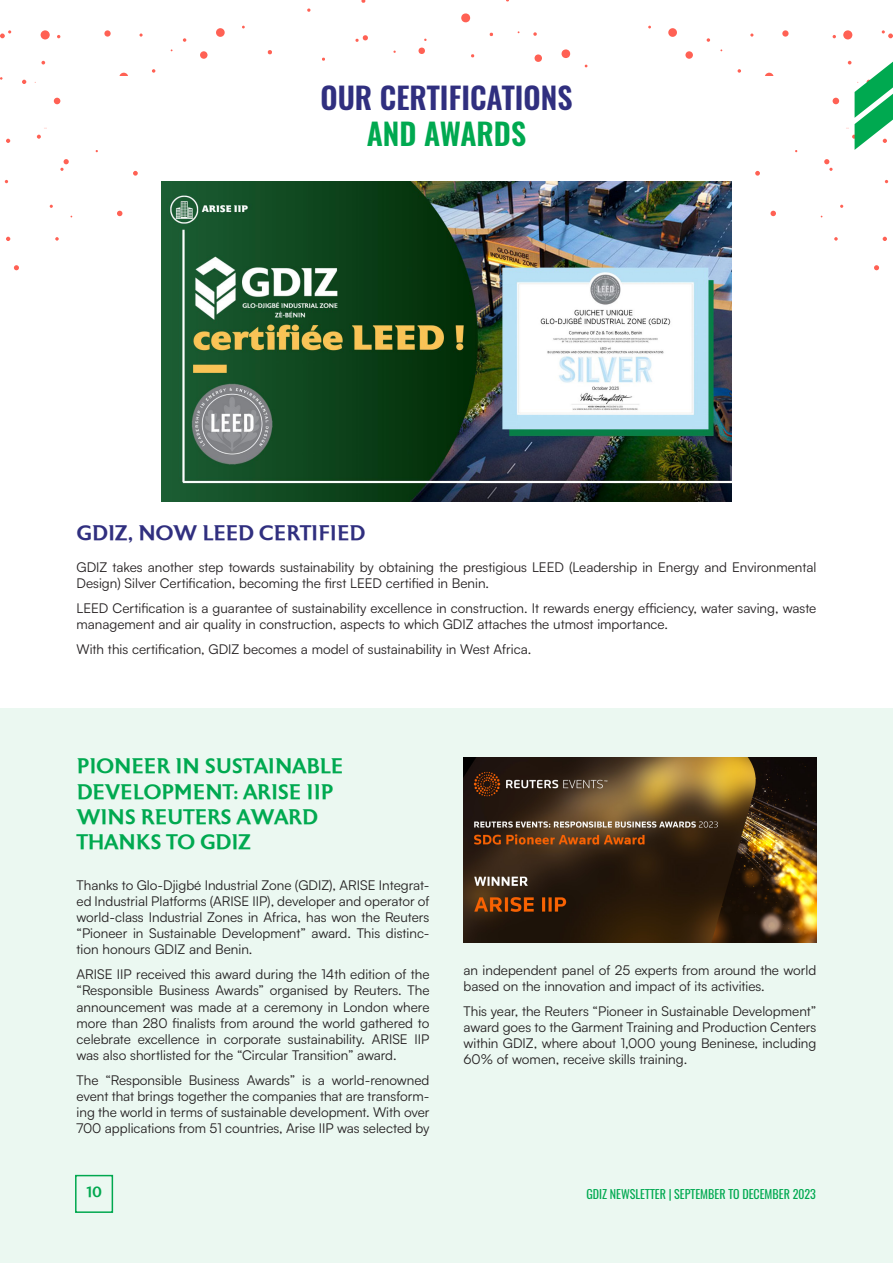
<style>
.page{position:relative;width:893px;height:1263px;background:#fff}
.page>*{position:absolute;margin:0;border:0;box-sizing:border-box;transform-origin:0 0}
.t1{font:600 30px "Oswald";color:#302f7f}
.t2{font:600 30px "Oswald";color:#00a950}
.t3{font:500 21px/25.2px "Astoria";color:#00a950}
.t4{font:500 21px "Astoria";color:#302f7f}
.t5{font:500 15px "Astoria";color:#00a84f}
.t6{font:13.5px/16.2px "Satoshi";color:#231f20;text-align:justify}
.t7{font:12px "Oswald";color:#00a950}
</style>
<div class="page">
<div style="left:0;top:708px;width:893px;height:555px;background:#ebf8f1"></div>
<div style="left:41px;top:30px;width:9px;height:9px;background:#ff6154;border-radius:50%"></div>
<svg style="left:41px;top:61px;width:4px;height:4px"></svg>
<svg style="left:22px;top:80px;width:4px;height:4px"></svg>
<svg style="left:104px;top:30px;width:7px;height:7px"></svg>
<svg style="left:139px;top:33px;width:4px;height:4px"></svg>
<svg style="left:119px;top:73px;width:9px;height:9px"></svg>
<svg style="left:183px;top:38px;width:3px;height:4px"></svg>
<div style="left:216px;top:28px;width:9px;height:9px;background:#ff6154;border-radius:50%"></div>
<div style="left:200px;top:51px;width:7px;height:8px;background:#ff6154;border-radius:50%"></div>
<svg style="left:152px;top:69px;width:3px;height:4px"></svg>
<svg style="left:54px;top:98px;width:6px;height:6px"></svg>
<svg style="left:6px;top:139px;width:4px;height:4px"></svg>
<svg style="left:0;top:30px;width:11px;height:8px"></svg>
<svg style="left:14px;top:265px;width:5px;height:5px"></svg>
<svg style="left:55px;top:237px;width:4px;height:4px"></svg>
<svg style="left:133px;top:171px;width:5px;height:5px"></svg>
<svg style="left:60px;top:159px;width:9px;height:12px"></svg>
<svg style="left:37px;top:135px;width:4px;height:4px"></svg>
<svg style="left:6px;top:237px;width:4px;height:4px"></svg>
<svg style="left:117px;top:211px;width:5px;height:5px"></svg>
<svg style="left:461px;top:13px;width:10px;height:10px"></svg>
<svg style="left:533px;top:32px;width:4px;height:4px"></svg>
<svg style="left:561px;top:49px;width:10px;height:9px"></svg>
<svg style="left:534px;top:54px;width:8px;height:8px"></svg>
<svg style="left:489px;top:32px;width:4px;height:4px"></svg>
<svg style="left:418px;top:47px;width:7px;height:7px"></svg>
<svg style="left:307px;top:8px;width:4px;height:4px"></svg>
<svg style="left:355px;top:35px;width:13px;height:7px"></svg>
<svg style="left:361px;top:0;width:5px;height:3px"></svg>
<svg style="left:267px;top:50px;width:5px;height:5px"></svg>
<svg style="left:322px;top:57px;width:3px;height:4px"></svg>
<svg style="left:471px;top:54px;width:3px;height:4px"></svg>
<div style="left:843px;top:30px;width:9px;height:9px;background:#ff6154;border-radius:50%"></div>
<svg style="left:782px;top:30px;width:7px;height:7px"></svg>
<svg style="left:765px;top:73px;width:9px;height:9px"></svg>
<svg style="left:707px;top:38px;width:3px;height:4px"></svg>
<div style="left:668px;top:28px;width:9px;height:9px;background:#ff6154;border-radius:50%"></div>
<div style="left:685px;top:51px;width:8px;height:8px;background:#ff6154;border-radius:50%"></div>
<svg style="left:738px;top:69px;width:3px;height:4px"></svg>
<svg style="left:833px;top:98px;width:6px;height:6px"></svg>
<svg style="left:882px;top:30px;width:11px;height:8px"></svg>
<svg style="left:874px;top:265px;width:5px;height:5px"></svg>
<svg style="left:834px;top:237px;width:4px;height:4px"></svg>
<svg style="left:755px;top:171px;width:5px;height:5px"></svg>
<svg style="left:824px;top:159px;width:9px;height:12px"></svg>
<svg style="left:883px;top:237px;width:4px;height:4px"></svg>
<svg style="left:770px;top:211px;width:6px;height:5px"></svg>
<div style="left:75px;top:1175px;width:38px;height:38px;border:2px solid #00a84f"></div>
<div style="left:77px;top:77px;width:739px;height:73px;background:#fff"></div>
<svg style="left:848px;top:61px;width:45px;height:89px"></svg>
<img style="left:162px;top:181px;width:569px;height:320px">
<img style="left:463px;top:758px;width:353px;height:184px">
<p class="t1" style="left:320px;top:76px;width:254px">OUR CERTIFICATIONS</p>
<p class="t2" style="left:367px;top:112px;width:161px">AND AWARDS</p>
<p class="t4" style="left:77px;top:521px;width:290px">GDIZ, NOW LEED CERTIFIED</p>
<p class="t6" style="left:77px;top:558px;width:741px">GDIZ takes another step towards sustainability by obtaining the prestigious LEED (Leadership in Energy and Environmental<br>Design) Silver Certification, becoming the first LEED certified in Benin.</p>
<p class="t6" style="left:77px;top:599px;width:741px">LEED Certification is a guarantee of sustainability excellence in construction. It rewards energy efficiency, water saving, waste management and air quality in construction, aspects to which GDIZ attaches the utmost importance.</p>
<p class="t6" style="left:77px;top:640px;width:456px">With this certification, GDIZ becomes a model of sustainability in West Africa.</p>
<p class="t3" style="left:77px;top:754px;width:268px">PIONEER IN SUSTAINABLE<br>DEVELOPMENT: ARISE IIP<br>WINS REUTERS AWARD<br>THANKS TO GDIZ</p>
<p class="t6" style="left:77px;top:876px;width:354px">Thanks to Glo-Djigbé Industrial Zone (GDIZ), ARISE Integrat&shy;ed Industrial Platforms (ARISE IIP), developer and operator of world-class Industrial Zones in Africa, has won the Reuters “Pioneer in Sustainable Development” award. This distinc&shy;tion honours GDIZ and Benin.</p>
<p class="t6" style="left:77px;top:966px;width:354px">ARISE IIP received this award during the 14th edition of the “Responsible Business Awards” organised by Reuters. The announcement was made at a ceremony in London where more than 280 finalists from around the world gathered to celebrate excellence in corporate sustainability. ARISE IIP was also shortlisted for the “Circular Transition” award.</p>
<p class="t6" style="left:77px;top:1071px;width:354px">The “Responsible Business Awards” is a world-renowned event that brings together the companies that are transform&shy;ing the world in terms of sustainable development. With over 700 applications from 51 countries, Arise IIP was selected by</p>
<p class="t6" style="left:463px;top:961px;width:354px">an independent panel of 25 experts from around the world based on the innovation and impact of its activities.</p>
<p class="t6" style="left:463px;top:1002px;width:354px">This year, the Reuters “Pioneer in Sustainable Development” award goes to the Garment Training and Production Centers within GDIZ, where about 1,000 young Beninese, including 60% of women, receive skills training.</p>
<p class="t5" style="left:86px;top:1184px;width:17px">10</p>
<p class="t7" style="left:586px;top:1186px;width:231px">GDIZ NEWSLETTER | SEPTEMBER TO DECEMBER 2023</p>
</div>
